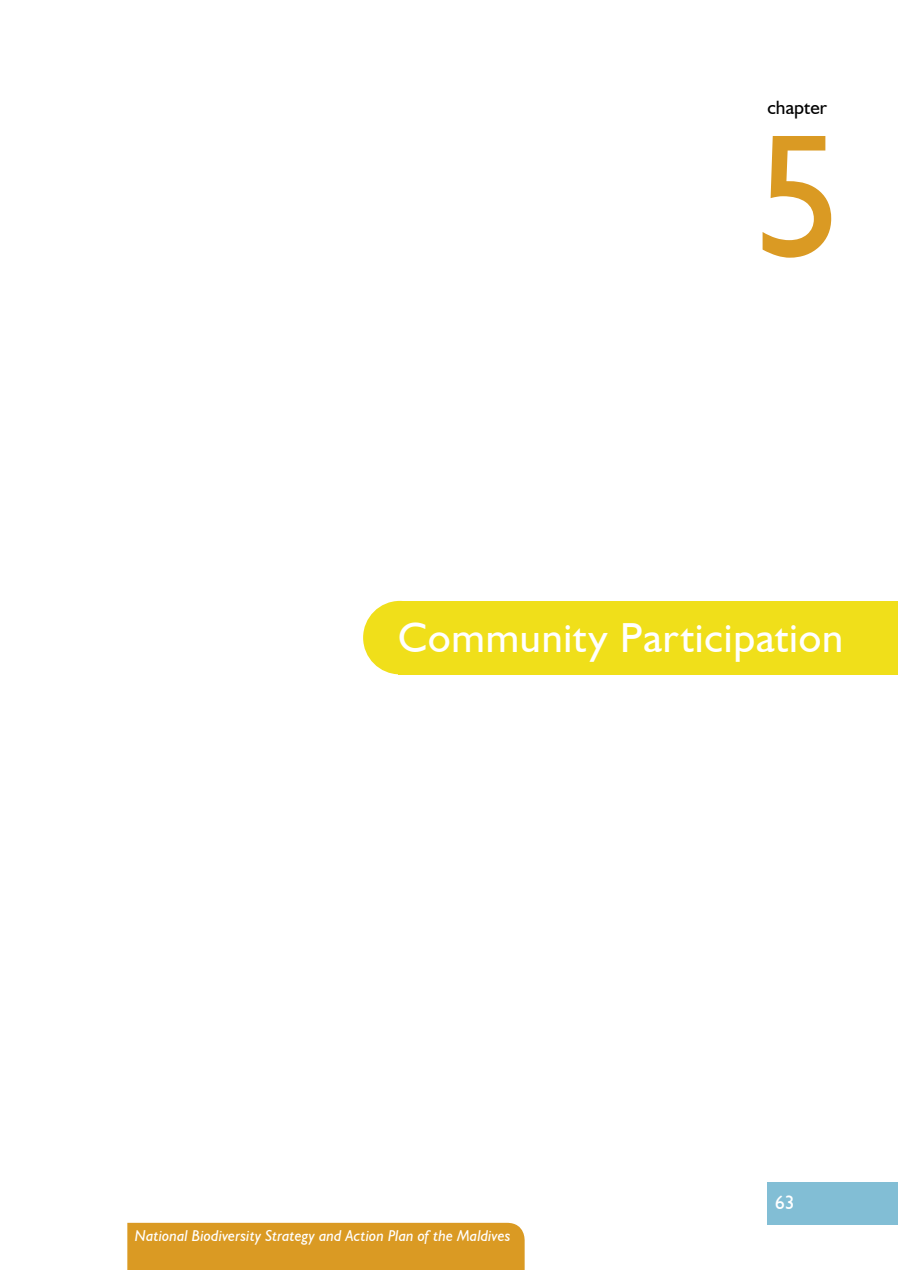
<style>
.page{position:relative;width:898px;height:1270px;background:#fff}
.page>*{position:absolute;margin:0;border:0;box-sizing:border-box;transform-origin:0 0}
.t1{font:175px "Humanist 521 BT";color:#da9a23}
.t2{font:42px "Humanist 521 BT";letter-spacing:.02em;color:#fff}
.t3{font:19.25px "Humanist 521 BT";letter-spacing:.005em;color:#000}
.t4{font:19.25px "Humanist 521 BT";color:#fff}
.t5{font:italic 15.75px "Humanist 521 BT";letter-spacing:.005em;color:#fff}
</style>
<div class="page">
<div style="left:127px;top:1223px;width:398px;height:47px;background:#da9a23"></div>
<div style="left:767px;top:1182px;width:131px;height:43px;background:#82bed5"></div>
<div style="left:363px;top:601px;width:74px;height:73px;background:#f0df1a;border-radius:50%"></div>
<div style="left:398px;top:601px;width:500px;height:73px;background:#f0df1a"></div>
<p class="t3" style="left:767px;top:95px;width:61px">chapter</p>
<p class="t1" style="left:754px;top:88px;width:90px">5</p>
<p class="t2" style="left:398px;top:612px;width:446px">Community Participation</p>
<p class="t5" style="left:135px;top:1226px;width:377px">National Biodiversity Strategy and Action Plan of the Maldives</p>
<p class="t4" style="left:775px;top:1191px;width:21px">63</p>
</div>
